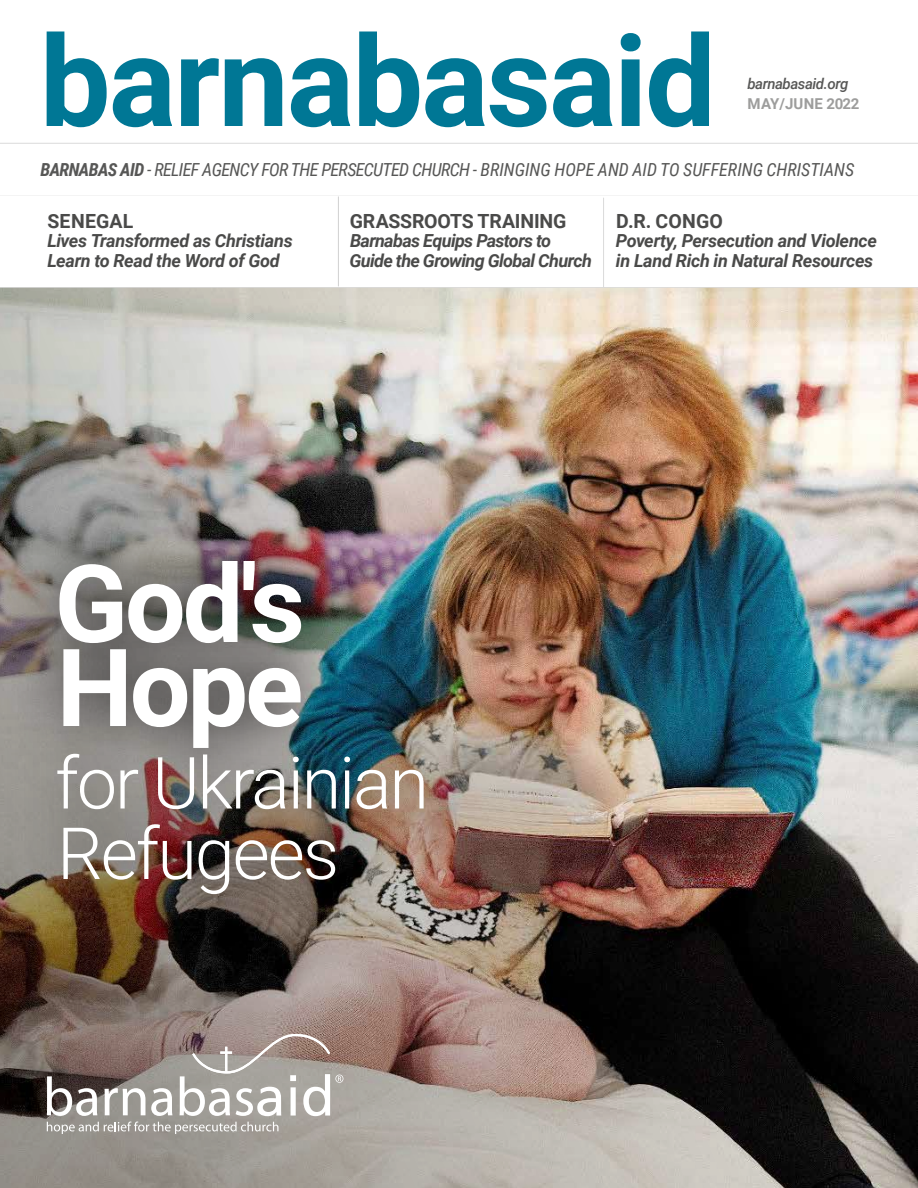
<style>
.page{position:relative;width:918px;height:1188px;background:#fff}
.page>*{position:absolute;margin:0;border:0;box-sizing:border-box;transform-origin:0 0}
.t1{font:700 126px "Roboto";letter-spacing:-.015em;color:#007795}
.t2{font:700 108px/84px "Roboto";letter-spacing:-.03em;color:#fff}
.t3{font:300 72px/70.5px "Roboto";letter-spacing:-.03em;color:#fff}
.t4{font:700 19.5px "Roboto";letter-spacing:-.005em;color:#4a4a49}
.t5{font:700 19.5px "Roboto";letter-spacing:.015em;color:#4a4a49}
.t6{font:italic 700 18px/19.5px "Roboto";letter-spacing:-.025em;color:#4a4a49}
.t7{font:italic 18px "Roboto Condensed";color:#575756}
.t8{font:italic 500 15px "Roboto";letter-spacing:-.03em;color:#575756}
.t9{font:700 15px "Roboto";letter-spacing:-.005em;color:#9d9d9c}
.s1{font-weight:700}
</style>
<div class="page">
<img style="left:0;top:288px;width:918px;height:900px">
<div style="left:4px;top:506px;width:475px;height:441px;background:#000;opacity:.92"></div>
<hr style="left:0;top:287px;width:918px;height:1px;background:#dadada">
<svg style="left:47px;top:1076px;width:50px;height:40px"></svg>
<svg style="left:105px;top:1088px;width:40px;height:27px"></svg>
<svg style="left:151px;top:1088px;width:21px;height:28px"></svg>
<svg style="left:47px;top:1122px;width:231px;height:12px;background:#afaca7"></svg>
<svg style="left:180px;top:1034px;width:163px;height:82px"></svg>
<hr style="left:0;top:143px;width:918px;height:1px;background:#dadada">
<hr style="left:0;top:196px;width:918px;height:1px;background:#dadada">
<hr style="left:338px;top:197px;width:1px;height:89px;background:#d0d0d0">
<hr style="left:603px;top:198px;width:1px;height:89px;background:#dadada">
<h1 class="t1" style="left:40px;top:-7px;width:678px">barnabasaid</h1>
<p class="t7" style="left:40px;top:156px;width:815px"><span class="s1">BARNABAS AID</span> - RELIEF AGENCY FOR THE PERSECUTED CHURCH - BRINGING HOPE AND AID TO SUFFERING CHRISTIANS</p>
<p class="t4" style="left:616px;top:207px;width:108px">D.R. CONGO</p>
<p class="t6" style="left:616px;top:231px;width:262px">Poverty, Persecution and Violence in Land Rich in Natural Resources</p>
<p class="t8" style="left:747px;top:73px;width:103px">barnabasaid.org</p>
<p class="t9" style="left:748px;top:94px;width:113px">MAY/JUNE 2022</p>
<p class="t5" style="left:47px;top:207px;width:88px">SENEGAL</p>
<p class="t6" style="left:47px;top:231px;width:247px">Lives Transformed as Christians<br>Learn to Read the Word of God</p>
<p class="t4" style="left:350px;top:207px;width:218px">GRASSROOTS TRAINING</p>
<p class="t6" style="left:350px;top:231px;width:244px">Barnabas Equips Pastors to<br>Guide the Growing Global Church</p>
<h2 class="t2" style="left:55px;top:558px;width:252px">God's<br>Hope</h2>
<h3 class="t3" style="left:55px;top:745px;width:375px">for Ukrainian<br>Refugees</h3>
</div>
